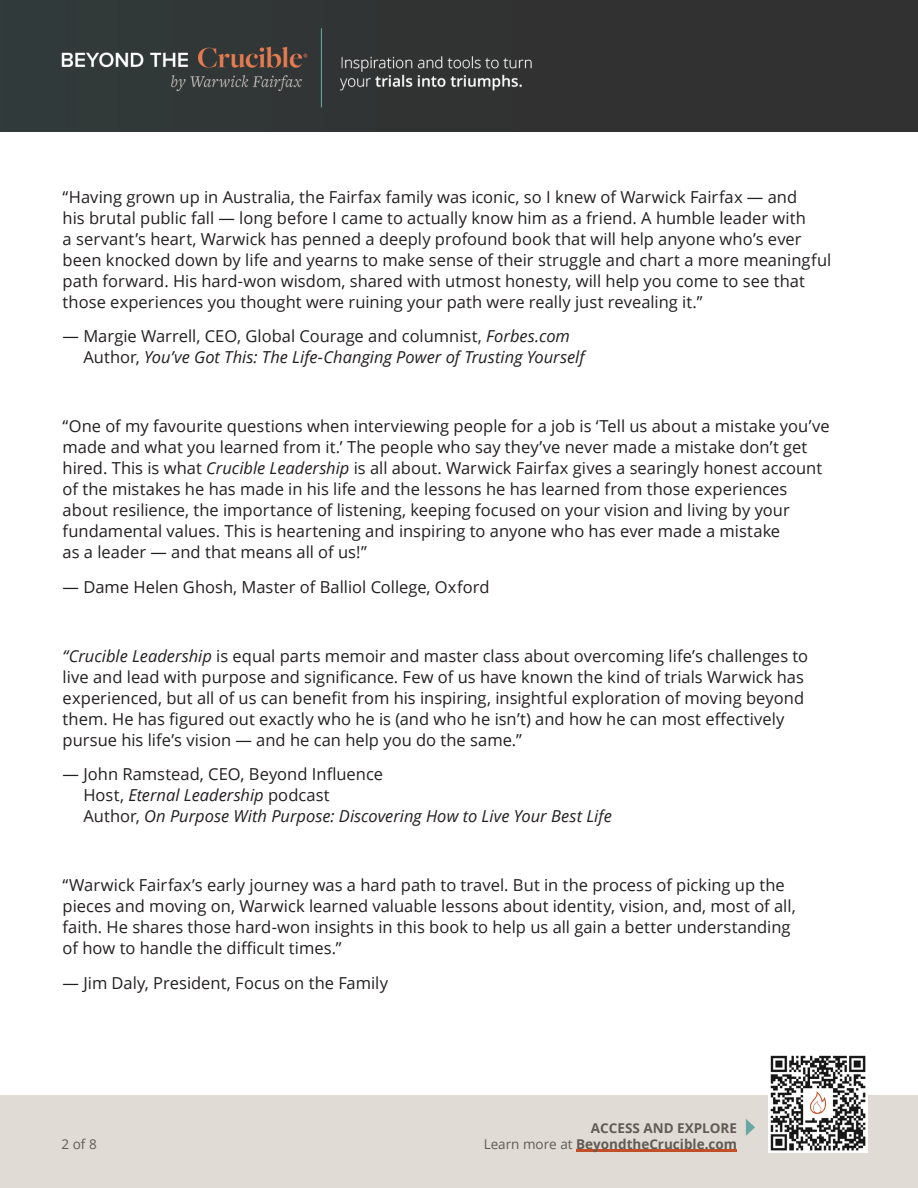
<style>
.page{position:relative;width:918px;height:1188px;background:#fff}
.page>*{position:absolute;margin:0;border:0;box-sizing:border-box;transform-origin:0 0}
.t1{font:16.5px/21px "Open Sans";color:#231f20}
.t2{font:italic 16.5px/21px "Open Sans";color:#231f20}
.t3{font:700 13.5px "Open Sans";color:#615b56}
.t4{font:13.5px "Open Sans";color:#615b56}
.s1{font-style:normal}
.s2{font-style:italic}
.s3{font-weight:400}
</style>
<div class="page">
<div style="left:0;top:1095px;width:918px;height:93px;background:#e0dbd4"></div>
<hr style="left:576px;top:1149px;width:161px;height:3px;background:#c34f28">
<svg style="left:746px;top:1119px;width:9px;height:17px"></svg>
<svg style="left:768px;top:1055px;width:100px;height:97px"></svg>
<img style="left:771px;top:1055px;width:94px;height:95px">
<img style="left:800px;top:1087px;width:36px;height:31px">
<div style="left:0;top:0;width:562px;height:132px;background:#313636"></div>
<div style="left:562px;top:0;width:356px;height:132px;background:#313131"></div>
<p class="t1" style="left:63px;top:186px;width:770px">“Having grown up in Australia, the Fairfax family was iconic, so I knew of Warwick Fairfax — and<br>his brutal public fall — long before I came to actually know him as a friend. A humble leader with<br>a servant’s heart, Warwick has penned a deeply profound book that will help anyone who’s ever been knocked down by life and yearns to make sense of their struggle and chart a more meaningful path forward. His hard-won wisdom, shared with utmost honesty, will help you come to see that those experiences you thought were ruining your path were really just revealing it.”</p>
<p class="t2" style="left:83px;top:325px;width:503px;text-indent:-21px"><span class="s1">— Margie Warrell, CEO, Global Courage and columnist,</span> Forbes.com<br><span class="s1">Author,</span> You’ve Got This: The Life-Changing Power of Trusting Yourself</p>
<p class="t1" style="left:63px;top:415px;width:768px">“One of my favourite questions when interviewing people for a job is ‘Tell us about a mistake you’ve made and what you learned from it.’ The people who say they’ve never made a mistake don’t get hired. This is what <span class="s2">Crucible Leadership</span> is all about. Warwick Fairfax gives a searingly honest account of the mistakes he has made in his life and the lessons he has learned from those experiences about resilience, the importance of listening, keeping focused on your vision and living by your fundamental values. This is heartening and inspiring to anyone who has ever made a mistake<br>as a leader — and that means all of us!”</p>
<p class="t1" style="left:63px;top:576px;width:428px">— Dame Helen Ghosh, Master of Balliol College, Oxford</p>
<p class="t1" style="left:63px;top:645px;width:747px"><span class="s2">“Crucible Leadership</span> is equal parts memoir and master class about overcoming life’s challenges to live and lead with purpose and significance. Few of us have known the kind of trials Warwick has experienced, but all of us can benefit from his inspiring, insightful exploration of moving beyond them. He has figured out exactly who he is (and who he isn’t) and how he can most effectively pursue his life’s vision — and he can help you do the same.”</p>
<p class="t2" style="left:83px;top:763px;width:530px;text-indent:-21px"><span class="s1">— John Ramstead, CEO, Beyond Influence<br>Host,</span> Eternal Leadership <span class="s1">podcast<br>Author,</span> On Purpose With Purpose: Discovering How to Live Your Best Life</p>
<p class="t1" style="left:63px;top:874px;width:735px">“Warwick Fairfax’s early journey was a hard path to travel. But in the process of picking up the pieces and moving on, Warwick learned valuable lessons about identity, vision, and, most of all, faith. He shares those hard-won insights in this book to help us all gain a better understanding of how to handle the difficult times.”</p>
<p class="t1" style="left:63px;top:972px;width:327px">— Jim Daly, President, Focus on the Family</p>
<p class="t3" style="left:591px;top:1119px;width:148px">ACCESS AND EXPLORE</p>
<p class="t4" style="left:62px;top:1135px;width:37px">2 of 8</p>
<p class="t3" style="left:484px;top:1135px;width:255px"><span class="s3">Learn more at</span> BeyondtheCrucible.com</p>
</div>
